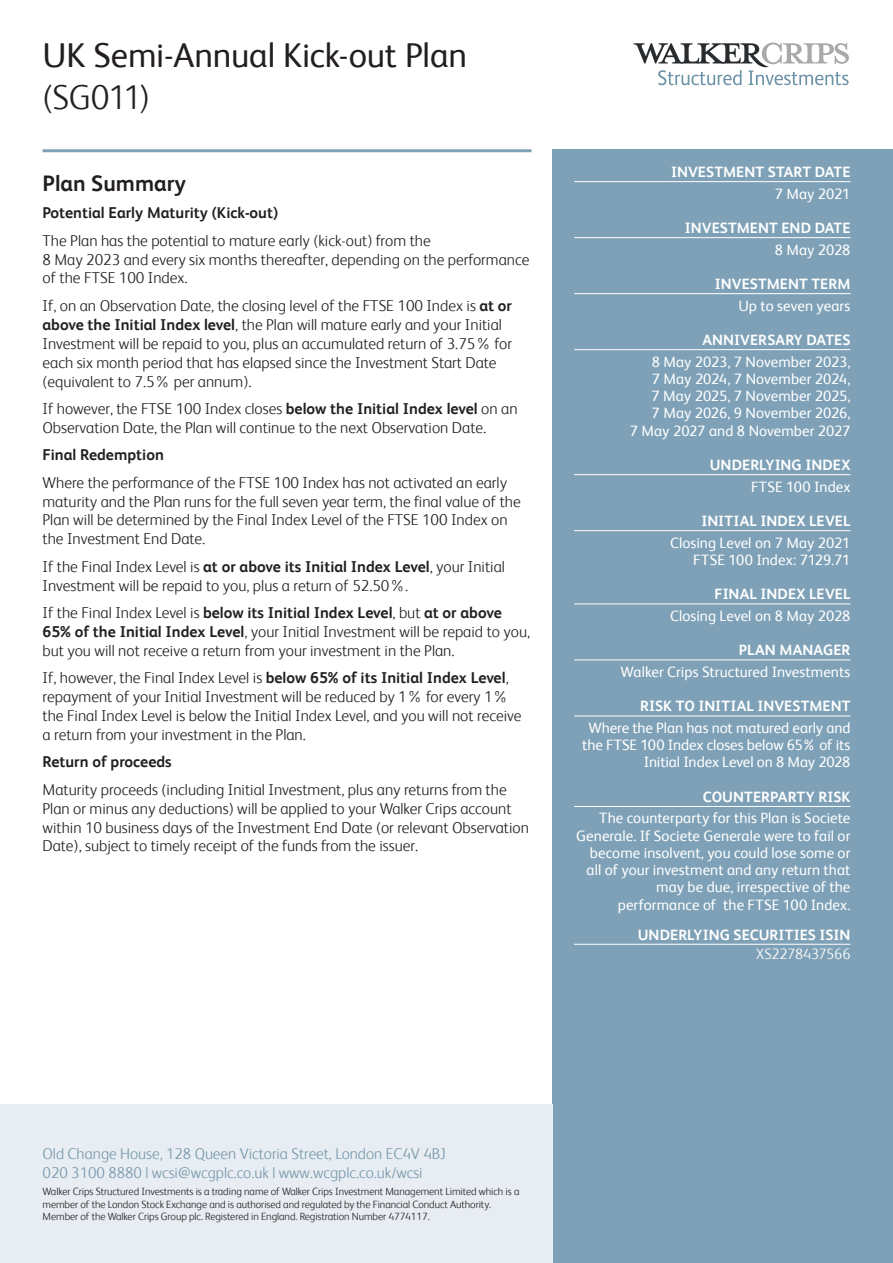
<style>
.page{position:relative;width:893px;height:1263px;background:#fff}
.page>*{position:absolute;margin:0;border:0;box-sizing:border-box;transform-origin:0 0}
.t1{font:34.5px/42px "FS Albert";letter-spacing:-.005em;color:#231f20}
.t2{font:700 22.5px "FS Albert";color:#231f20}
.t3{font:300 15.75px/18.9px "FS Albert";color:#231f20}
.t4{font:700 15.75px "FS Albert";color:#231f20}
.t5{font:300 15.6px "FS Albert";color:#7898ac}
.Summary_text{font:15px/17.2px "FS Albert";letter-spacing:.005em;color:#fff;text-align:right}
.Summary_heading{font:700 15px "FS Albert";letter-spacing:.005em;color:#fff}
.Main_body_text{font:300 15px "FS Albert";letter-spacing:-.01em;color:#fff}
.t6{font:300 10.5px/12.6px "FS Albert";letter-spacing:-.005em;color:#231f20}
.s1{font-weight:300}
.s2{font-weight:700}
</style>
<div class="page">
<div style="left:553px;top:149px;width:340px;height:1114px;background:#7ea1b7"></div>
<hr style="left:574px;top:181px;width:276px;height:1px;background:#fff">
<hr style="left:574px;top:237px;width:276px;height:1px;background:#fff">
<hr style="left:574px;top:293px;width:276px;height:1px;background:#fff">
<hr style="left:574px;top:349px;width:276px;height:1px;background:#fff">
<hr style="left:574px;top:474px;width:276px;height:1px;background:#fff">
<hr style="left:574px;top:530px;width:276px;height:1px;background:#fff">
<hr style="left:574px;top:603px;width:276px;height:1px;background:#fff">
<hr style="left:574px;top:659px;width:276px;height:1px;background:#fff">
<hr style="left:574px;top:715px;width:276px;height:1px;background:#fff">
<hr style="left:574px;top:806px;width:276px;height:1px;background:#fff">
<hr style="left:574px;top:944px;width:276px;height:1px;background:#fff">
<div style="left:0;top:1105px;width:553px;height:158px;background:#e7edf2"></div>
<hr style="left:43px;top:149px;width:488px;height:3px;background:#7ea1b7">
<svg style="left:633px;top:43px;width:216px;height:42px"></svg>
<p class="t1" style="left:43px;top:34px;width:426px">UK Semi-Annual Kick-out Plan <span class="s1">(SG011)</span></p>
<p class="t2" style="left:43px;top:170px;width:145px">Plan Summary</p>
<p class="t4" style="left:43px;top:204px;width:237px">Potential Early Maturity (Kick-out)</p>
<p class="t3" style="left:43px;top:231px;width:488px">The Plan has the potential to mature early (kick-out) from the<br>8 May 2023 and every six months thereafter, depending on the performance of the FTSE 100 Index.</p>
<p class="t3" style="left:43px;top:296px;width:471px">If, on an Observation Date, the closing level of the FTSE 100 Index is <span class="s2">at or above the Initial Index level</span>, the Plan will mature early and your Initial Investment will be repaid to you, plus an accumulated return of 3.75% for each six month period that has elapsed since the Investment Start Date (equivalent to 7.5% per annum).</p>
<p class="t3" style="left:43px;top:399px;width:477px">If however, the FTSE 100 Index closes <span class="s2">below the Initial Index level</span> on an<br>Observation Date, the Plan will continue to the next Observation Date.</p>
<p class="t4" style="left:43px;top:446px;width:123px">Final Redemption</p>
<p class="t3" style="left:43px;top:473px;width:480px">Where the performance of the FTSE 100 Index has not activated an early maturity and the Plan runs for the full seven year term, the final value of the Plan will be determined by the Final Index Level of the FTSE 100 Index on the Investment End Date.</p>
<p class="t3" style="left:43px;top:557px;width:464px">If the Final Index Level is <span class="s2">at or above its Initial Index Level</span>, your Initial<br>Investment will be repaid to you, plus a return of 52.50%.</p>
<p class="t3" style="left:43px;top:603px;width:489px">If the Final Index Level is <span class="s2">below its Initial Index Level</span>, but <span class="s2">at or above<br>65% of the Initial Index Level</span>, your Initial Investment will be repaid to you, but you will not receive a return from your investment in the Plan.</p>
<p class="t3" style="left:43px;top:668px;width:480px">If, however, the Final Index Level is <span class="s2">below 65% of its Initial Index Level</span>, repayment of your Initial Investment will be reduced by 1% for every 1% the Final Index Level is below the Initial Index Level, and you will not receive a return from your investment in the Plan.</p>
<p class="t4" style="left:43px;top:753px;width:131px">Return of proceeds</p>
<p class="t3" style="left:43px;top:780px;width:488px">Maturity proceeds (including Initial Investment, plus any returns from the Plan or minus any deductions) will be applied to your Walker Crips account within 10 business days of the Investment End Date (or relevant Observation Date), subject to timely receipt of the funds from the issuer.</p>
<p class="Summary_heading" style="left:671px;top:163px;width:181px">INVESTMENT START DATE</p>
<p class="Summary_text" style="left:775px;top:185px;width:77px">7 May 2021</p>
<p class="Summary_heading" style="left:685px;top:219px;width:167px">INVESTMENT END DATE</p>
<p class="Summary_text" style="left:775px;top:241px;width:77px">8 May 2028</p>
<p class="Summary_heading" style="left:715px;top:275px;width:137px">INVESTMENT TERM</p>
<p class="Summary_text" style="left:738px;top:297px;width:114px">Up to seven years</p>
<p class="Summary_heading" style="left:702px;top:331px;width:150px">ANNIVERSARY DATES</p>
<p class="Summary_text" style="left:630px;top:353px;width:222px">8 May 2023, 7 November 2023,<br>7 May 2024, 7 November 2024,<br>7 May 2025, 7 November 2025,<br>7 May 2026, 9 November 2026,<br>7 May 2027 and 8 November 2027</p>
<p class="Summary_heading" style="left:710px;top:456px;width:142px">UNDERLYING INDEX</p>
<p class="Summary_text" style="left:751px;top:478px;width:101px">FTSE 100 Index</p>
<p class="Summary_heading" style="left:701px;top:512px;width:150px">INITIAL INDEX LEVEL</p>
<p class="Summary_text" style="left:670px;top:534px;width:182px">Closing Level on 7 May 2021<br>FTSE 100 Index: 7129.71</p>
<p class="Summary_heading" style="left:715px;top:585px;width:137px">FINAL INDEX LEVEL</p>
<p class="Summary_text" style="left:670px;top:607px;width:182px">Closing Level on 8 May 2028</p>
<p class="Summary_heading" style="left:739px;top:641px;width:113px">PLAN MANAGER</p>
<p class="Summary_text" style="left:620px;top:663px;width:231px">Walker Crips Structured Investments</p>
<p class="Summary_heading" style="left:640px;top:697px;width:212px">RISK TO INITIAL INVESTMENT</p>
<p class="Summary_text" style="left:582px;top:719px;width:270px">Where the Plan has not matured early and the FTSE 100 Index closes below 65% of its<br>Initial Index Level on 8 May 2028</p>
<p class="Summary_heading" style="left:703px;top:788px;width:149px">COUNTERPARTY RISK</p>
<p class="Summary_text" style="left:576px;top:809px;width:276px">The counterparty for this Plan is Societe Generale. If Societe Generale were to fail or become insolvent, you could lose some or all of your investment and any return that may be due, irrespective of the performance of the FTSE 100 Index.</p>
<p class="Summary_heading" style="left:638px;top:926px;width:214px">UNDERLYING SECURITIES ISIN</p>
<p class="Main_body_text" style="left:756px;top:945px;width:96px">XS2278437566</p>
<p class="t5" style="left:43px;top:1145px;width:405px">Old Change House, 128 Queen Victoria Street, London EC4V 4BJ</p>
<p class="t5" style="left:43px;top:1163px;width:382px">020 3100 8880 | wcsi@wcgplc.co.uk | www.wcgplc.co.uk/wcsi</p>
<p class="t6" style="left:43px;top:1185px;width:478px">Walker Crips Structured Investments is a trading name of Walker Crips Investment Management Limited which is a member of the London Stock Exchange and is authorised and regulated by the Financial Conduct Authority.<br>Member of the Walker Crips Group plc. Registered in England. Registration Number 4774117.</p>
</div>
